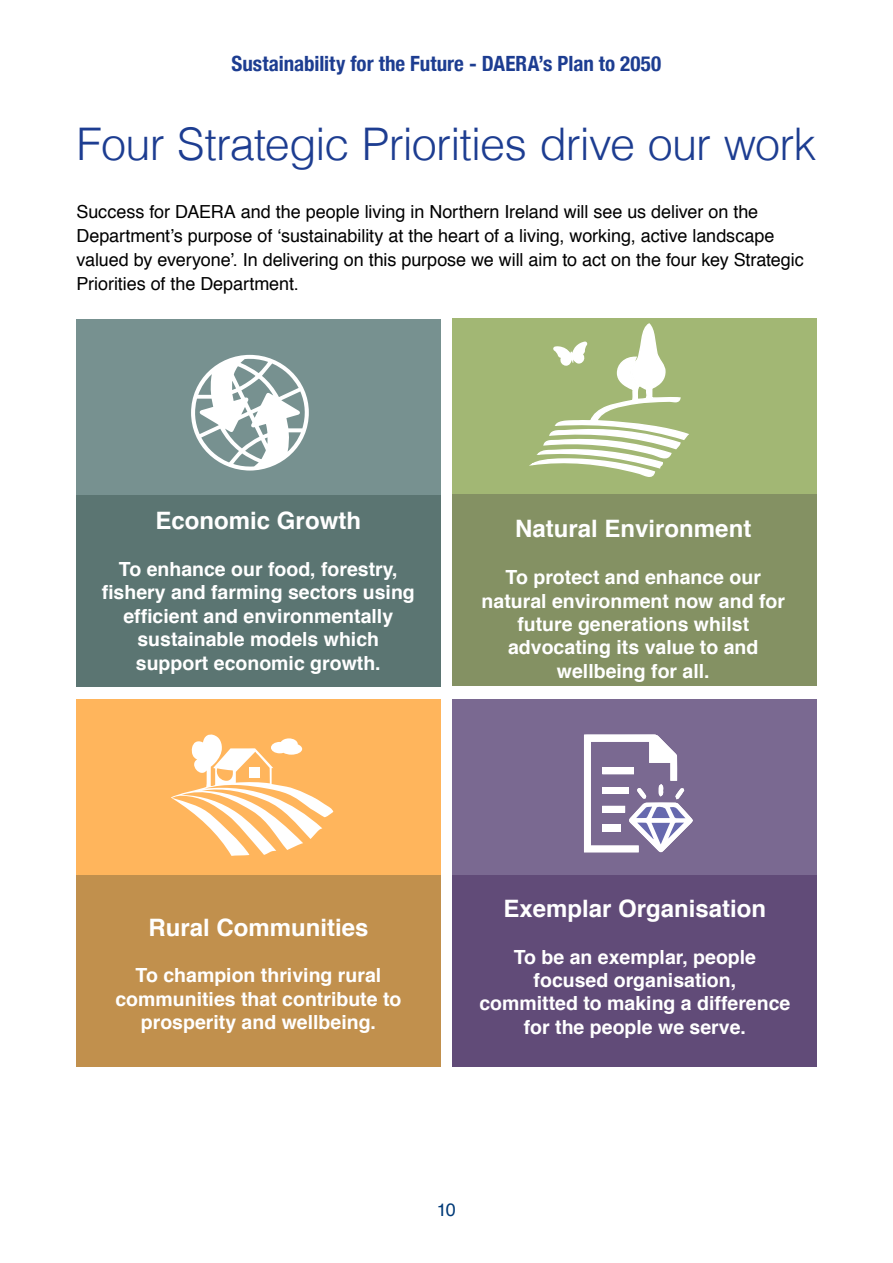
<style>
.page{position:relative;width:893px;height:1263px;background:#fff}
.page>*{position:absolute;margin:0;border:0;box-sizing:border-box;transform-origin:0 0}
._0_1_Chapter_Header{font:300 45px "Helvetica";letter-spacing:-.02em;color:#1d3d91}
.t1{font:700 24px "Helvetica";color:#fff}
.t2{font:700 condensed 21px "Helvetica Neue";color:#1d3d91}
.t3{font:700 19.5px/23.4px "Helvetica";color:#fff;text-align:center}
._0_2_Body_Text{font:18px/24px "Helvetica";letter-spacing:-.005em;color:#000}
.t4{font:18px "Helvetica";color:#003a78}
</style>
<div class="page">
<div style="left:77px;top:699px;width:364px;height:367px;background:#ffb55c"></div>
<div style="left:452px;top:699px;width:364px;height:367px;background:#7a6991"></div>
<svg style="left:584px;top:734px;width:109px;height:119px"></svg>
<svg style="left:171px;top:734px;width:162px;height:122px"></svg>
<div style="left:77px;top:875px;width:364px;height:191px;background:#c1904d"></div>
<div style="left:452px;top:875px;width:364px;height:191px;background:#614b78"></div>
<div style="left:77px;top:319px;width:364px;height:367px;background:#779190"></div>
<svg style="left:191px;top:355px;width:118px;height:116px"></svg>
<div style="left:77px;top:495px;width:364px;height:191px;background:#5b7572"></div>
<div style="left:452px;top:319px;width:364px;height:367px;background:#a2b774"></div>
<div style="left:452px;top:495px;width:364px;height:191px;background:#849163"></div>
<svg style="left:530px;top:323px;width:159px;height:154px"></svg>
<p class="t2" style="left:232px;top:46px;width:431px">Sustainability for the Future - DAERA’s Plan to 2050</p>
<p class="_0_1_Chapter_Header" style="left:77px;top:106px;width:741px">Four Strategic Priorities drive our work</p>
<p class="_0_2_Body_Text" style="left:77px;top:199px;width:729px">Success for DAERA and the people living in Northern Ireland will see us deliver on the Department’s purpose of ‘sustainability at the heart of a living, working, active landscape valued by everyone’. In delivering on this purpose we will aim to act on the four key Strategic Priorities of the Department.</p>
<p class="t1" style="left:156px;top:499px;width:207px">Economic Growth</p>
<p class="t3" style="left:102px;top:556px;width:315px">To enhance our food, forestry, fishery and farming sectors using efficient and environmentally</p>
<p class="t3" style="left:137px;top:627px;width:243px">sustainable models which</p>
<p class="t3" style="left:136px;top:650px;width:246px">support economic growth.</p>
<p class="t1" style="left:515px;top:507px;width:238px">Natural Environment</p>
<p class="t3" style="left:506px;top:564px;width:257px">To protect and enhance our</p>
<p class="t3" style="left:482px;top:588px;width:305px">natural environment now and for future generations whilst</p>
<p class="t3" style="left:508px;top:635px;width:252px">advocating its value to and</p>
<p class="t3" style="left:557px;top:658px;width:154px">wellbeing for all.</p>
<p class="t1" style="left:148px;top:905px;width:222px">Rural Communities</p>
<p class="t3" style="left:136px;top:963px;width:247px">To champion thriving rural</p>
<p class="t3" style="left:115px;top:986px;width:288px">communities that contribute to prosperity and wellbeing.</p>
<p class="t1" style="left:503px;top:887px;width:264px">Exemplar Organisation</p>
<p class="t3" style="left:514px;top:944px;width:244px">To be an exemplar, people</p>
<p class="t3" style="left:534px;top:967px;width:204px">focused organisation,</p>
<p class="t3" style="left:479px;top:991px;width:312px">committed to making a difference for the people we serve.</p>
<p class="t4" style="left:437px;top:1194px;width:21px">10</p>
</div>
